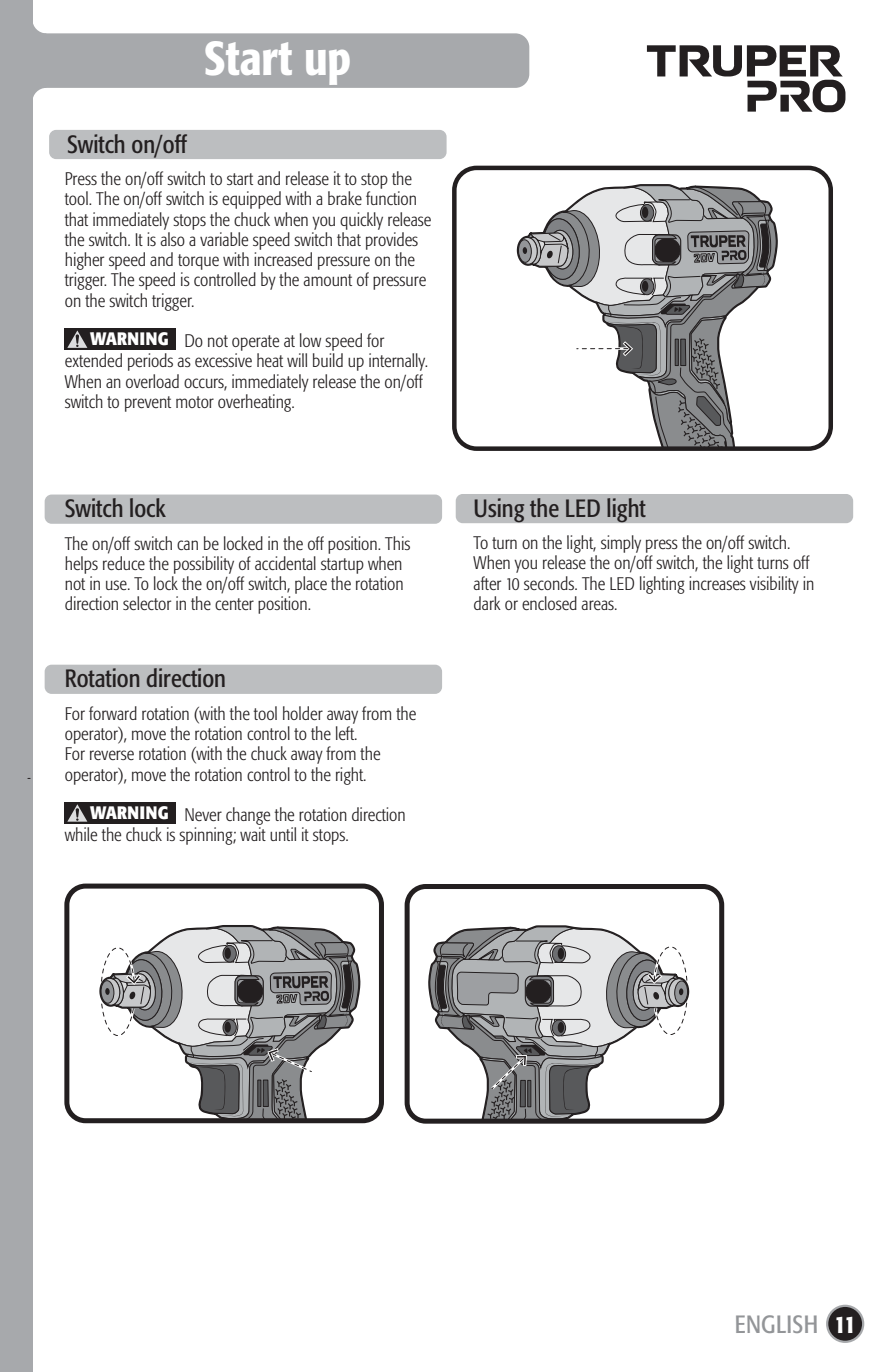
<style>
.page{position:relative;width:893px;height:1372px;background:#fff}
.page>*{position:absolute;margin:0;border:0;box-sizing:border-box;transform-origin:0 0}
.t1{font:500 condensed 47.25px "Formata";color:#fff}
.t2{font:condensed 24.75px "Formata";color:#231f20}
.t3{font:condensed 24.75px "Formata";letter-spacing:.02em;color:#939598}
.t4{font:500 condensed 24.75px "Formata";color:#fff}
.t5{font:300 condensed 18px/20.2px "Formata";color:#231f20}
.t6{font:700 condensed 18px "Formata";letter-spacing:.02em;color:#fff}
</style>
<div class="page">
<div style="left:0;top:0;width:32px;height:1371px;background:#a7a9ac"></div>
<div style="left:32px;top:33px;width:497px;height:55px;background:#a7a9ac;border-radius:14px"></div>
<svg style="left:32px;top:19px;width:14px;height:83px"></svg>
<div style="left:456px;top:494px;width:397px;height:29px;background:#bcbec0;border-radius:7px"></div>
<div style="left:45px;top:494px;width:397px;height:29px;background:#bcbec0;border-radius:7px"></div>
<div style="left:45px;top:664px;width:397px;height:30px;background:#bcbec0;border-radius:7px"></div>
<div style="left:49px;top:130px;width:398px;height:29px;background:#bcbec0;border-radius:7px"></div>
<div style="left:518px;top:237px;width:20px;height:27px;background:#282425;border-radius:50%"></div>
<svg style="left:518px;top:239px;width:14px;height:23px"></svg>
<div style="left:518px;top:239px;width:14px;height:23px;border:1px solid #231f20;border-radius:50%"></div>
<svg style="left:523px;top:185px;width:254px;height:261px"></svg>
<div style="left:64px;top:883px;width:320px;height:240px;border:5px solid #231f20;border-radius:19px"></div>
<svg style="left:99px;top:925px;width:260px;height:195px"></svg>
<svg style="left:429px;top:926px;width:260px;height:191px"></svg>
<div style="left:405px;top:884px;width:319px;height:239px;border:5px solid #231f20;border-radius:19px"></div>
<div style="left:452px;top:166px;width:381px;height:285px;border:4px solid #231f20;border-radius:22px"></div>
<svg style="left:647px;top:45px;width:198px;height:67px"></svg>
<div style="left:827px;top:1305px;width:36px;height:36px;background:#231f20;border-radius:50%"></div>
<div style="left:826px;top:1304px;width:38px;height:38px;border:2px solid #a7a9ac;border-radius:50%"></div>
<div style="left:64px;top:328px;width:112px;height:21px;background:#231f20"></div>
<svg style="left:67px;top:330px;width:21px;height:18px"></svg>
<div style="left:64px;top:802px;width:112px;height:21px;background:#231f20"></div>
<svg style="left:67px;top:804px;width:21px;height:18px"></svg>
<h1 class="t1" style="left:204px;top:30px;width:149px">Start up</h1>
<h2 class="t2" style="left:67px;top:129px;width:122px">Switch on/off</h2>
<p class="t5" style="left:65px;top:169px;width:368px">Press the on/off switch to start and release it to stop the tool. The on/off switch is equipped with a brake function that immediately stops the chuck when you quickly release the switch. It is also a variable speed switch that provides higher speed and torque with increased pressure on the trigger. The speed is controlled by the amount of pressure on the switch trigger.</p>
<p class="t5" style="left:65px;top:331px;width:365px;text-indent:120px">Do not operate at low speed for extended periods as excessive heat will build up internally.<br>When an overload occurs, immediately release the on/off switch to prevent motor overheating.</p>
<p class="t6" style="left:90px;top:327px;width:80px">WARNING</p>
<h2 class="t2" style="left:65px;top:494px;width:103px">Switch lock</h2>
<p class="t5" style="left:65px;top:533px;width:347px">The on/off switch can be locked in the off position. This helps reduce the possibility of accidental startup when not in use. To lock the on/off switch, place the rotation direction selector in the center position.</p>
<h2 class="t2" style="left:65px;top:664px;width:163px">Rotation direction</h2>
<p class="t5" style="left:65px;top:703px;width:353px">For forward rotation (with the tool holder away from the operator), move the rotation control to the left.<br>For reverse rotation (with the chuck away from the operator), move the rotation control to the right.</p>
<p class="t5" style="left:65px;top:804px;width:342px;text-indent:120px">Never change the rotation direction while the chuck is spinning; wait until it stops.</p>
<p class="t6" style="left:90px;top:801px;width:80px">WARNING</p>
<h2 class="t2" style="left:474px;top:493px;width:174px">Using the LED light</h2>
<p class="t5" style="left:474px;top:533px;width:342px">To turn on the light, simply press the on/off switch.<br>When you release the on/off switch, the light turns off after 10 seconds. The LED lighting increases visibility in dark or enclosed areas.</p>
<h2 class="t3" style="left:735px;top:1309px;width:85px">ENGLISH</h2>
<h2 class="t4" style="left:834px;top:1308px;width:23px">11</h2>
</div>
